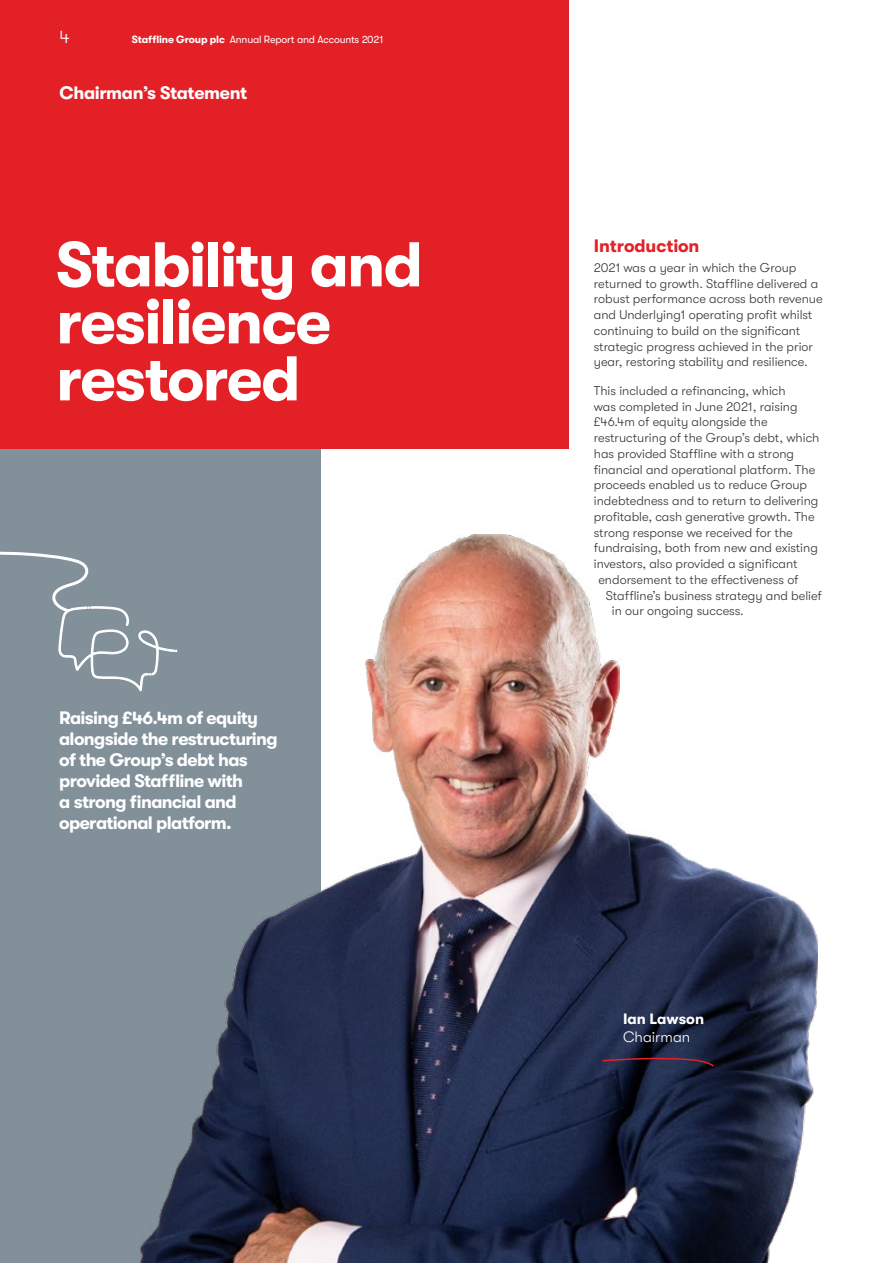
<style>
.page{position:relative;width:893px;height:1263px;background:#fff}
.page>*{position:absolute;margin:0;border:0;box-sizing:border-box;transform-origin:0 0}
.t1{font:700 63px/57px "GT Walsheim";letter-spacing:-.025em;color:#fff}
.t2{font:700 18px/21px "GT Walsheim";letter-spacing:-.035em;color:#fff}
.t3{font:700 18px "GT Walsheim";letter-spacing:-.005em;color:#e42027}
.t4{font:300 18px "GT Walsheim";color:#fff}
.t5{font:700 15px "GT Walsheim";color:#fff}
.t6{font:300 15px "GT Walsheim";color:#fff}
.t7{font:300 12.75px/15.8px "GT Walsheim";color:#3b3435}
.t8{font:10.5px "GT Walsheim";letter-spacing:-.015em;color:#fff}
.s1{font-weight:700}
</style>
<div class="page">
<div style="left:0;top:448px;width:320px;height:815px;background:#82909a"></div>
<div style="left:0;top:0;width:568px;height:448px;background:#e42027"></div>
<img style="left:140px;top:534px;width:678px;height:729px">
<img style="left:334px;top:534px;width:330px;height:402px">
<svg style="left:0;top:534px;width:178px;height:164px"></svg>
<svg style="left:601px;top:1058px;width:115px;height:10px"></svg>
<h2 class="t4" style="left:60px;top:26px;width:12px">4</h2>
<p class="t8" style="left:132px;top:33px;width:253px"><span class="s1">Staffline Group plc</span> Annual Report and Accounts 2021</p>
<h2 class="t2" style="left:60px;top:82px;width:189px">Chairman’s Statement</h2>
<h1 class="t1" style="left:56px;top:236px;width:368px">Stability and resilience restored</h1>
<h2 class="t3" style="left:594px;top:236px;width:107px">Introduction</h2>
<p class="t7" style="left:594px;top:260px;width:230px">2021 was a year in which the Group returned to growth. Staffline delivered a robust performance across both revenue and Underlying1 operating profit whilst continuing to build on the significant strategic progress achieved in the prior year, restoring stability and resilience.</p>
<p class="t7" style="left:594px;top:383px;width:193px">This included a refinancing, which</p>
<p class="t7" style="left:594px;top:398px;width:205px">was completed in June 2021, raising</p>
<p class="t7" style="left:594px;top:414px;width:175px">£46.4m of equity alongside the</p>
<p class="t7" style="left:594px;top:430px;width:227px">restructuring of the Group’s debt, which</p>
<p class="t7" style="left:594px;top:446px;width:202px">has provided Staffline with a strong</p>
<p class="t7" style="left:594px;top:461px;width:223px">financial and operational platform. The</p>
<p class="t7" style="left:594px;top:477px;width:215px">proceeds enabled us to reduce Group</p>
<p class="t7" style="left:594px;top:493px;width:226px">indebtedness and to return to delivering</p>
<p class="t7" style="left:594px;top:509px;width:222px">profitable, cash generative growth. The</p>
<p class="t7" style="left:594px;top:524px;width:200px">strong response we received for the</p>
<p class="t7" style="left:594px;top:540px;width:225px">fundraising, both from new and existing</p>
<p class="t7" style="left:594px;top:556px;width:205px">investors, also provided a significant</p>
<p class="t7" style="left:598px;top:572px;width:202px">endorsement to the effectiveness of</p>
<p class="t7" style="left:606px;top:587px;width:217px">Staffline’s business strategy and belief</p>
<p class="t7" style="left:612px;top:603px;width:133px">in our ongoing success.</p>
<h2 class="t2" style="left:59px;top:707px;width:220px">Raising £46.4m of equity alongside the restructuring of the Group’s debt has provided Staffline with<br>a strong financial and operational platform.</h2>
<p class="t5" style="left:623px;top:1010px;width:83px">Ian Lawson</p>
<p class="t6" style="left:623px;top:1028px;width:69px">Chairman</p>
</div>
